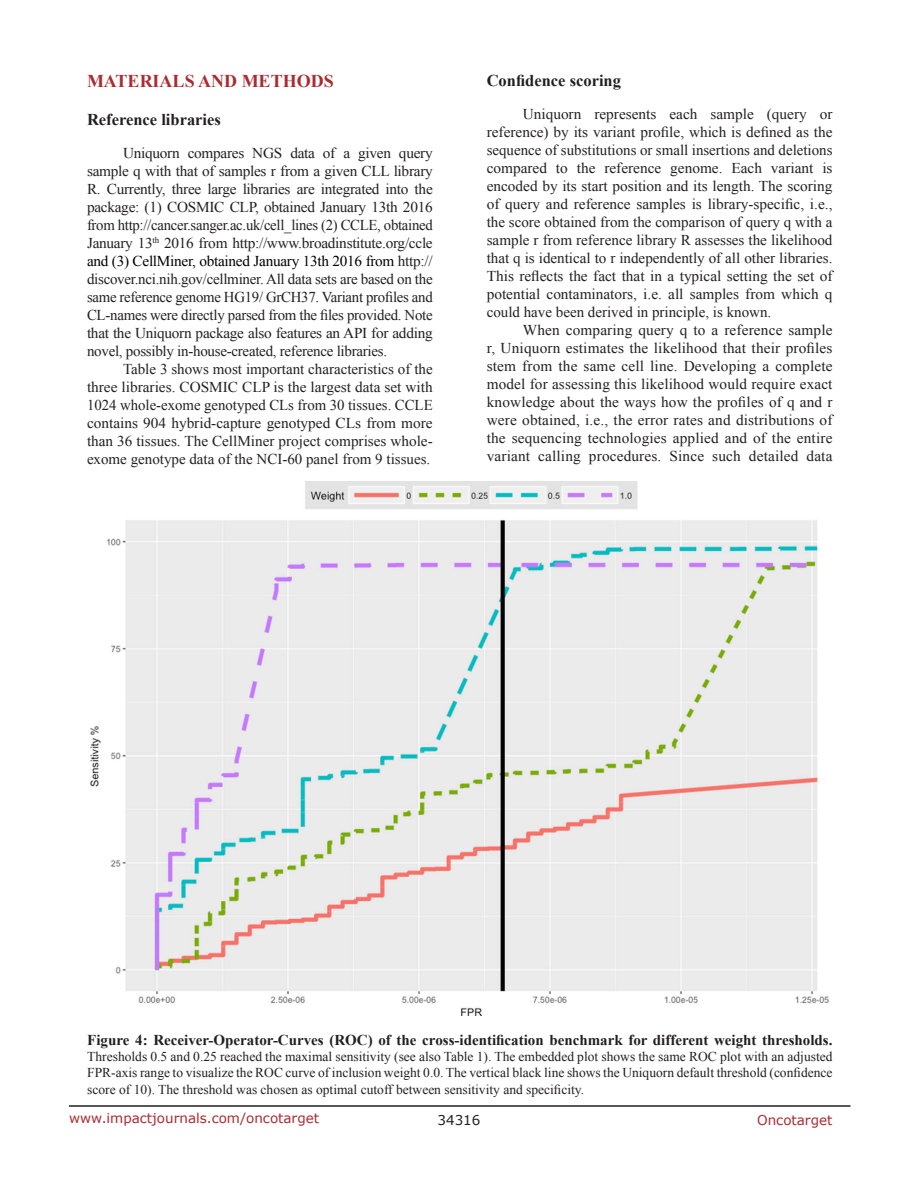
<style>
.page{position:relative;width:918px;height:1188px;background:#fff}
.page>*{position:absolute;margin:0;border:0;box-sizing:border-box;transform-origin:0 0}
.Heading{font:700 18px "Times New Roman";color:#ac2b31}
.SubHeading{font:700 16.5px "Times New Roman";color:#231f20}
.SubHeading_middle{font:700 16.5px "Times New Roman";color:#231f20}
.BodyText{font:15px/18px "Times New Roman";color:#231f20;text-align:justify}
.FigureText{font:700 15px "Times New Roman";color:#231f20}
.FigureText-2{font:13.5px/16.2px "Times New Roman";color:#231f20;text-align:justify}
.t1{font:13.5px "Verdana";color:#ac2b31}
.t2{font:13.5px "Verdana";color:#231f20}
.s1{color:#000}
</style>
<div class="page">
<hr style="left:69px;top:1105px;width:781px;height:2px;background:#231f20">
<img style="left:90px;top:481px;width:738px;height:535px">
<p class="Heading" style="left:87px;top:69px;width:248px">MATERIALS AND METHODS</p>
<p class="SubHeading" style="left:87px;top:108px;width:135px">Reference libraries</p>
<p class="BodyText" style="left:87px;top:144px;width:347px;text-indent:36px">Uniquorn compares NGS data of a given query sample q with that of samples r from a given CLL library R. Currently, three large libraries are integrated into the package: (1) COSMIC CLP, obtained January 13th 2016 from http://cancer.sanger.ac.uk/cell_lines (2) CCLE, obtained January 13<sup>th</sup> 2016 from http://www.broadinstitute.org/ccle <span class="s1">and (3) CellMiner, obtained January 13th 2016 from</span> http:// discover.nci.nih.gov/cellminer. All data sets are based on the same reference genome HG19/ GrCH37. Variant profiles and CL-names were directly parsed from the files provided. Note that the Uniquorn package also features an API for adding novel, possibly in-house-created, reference libraries.</p>
<p class="BodyText" style="left:87px;top:360px;width:347px;text-indent:36px">Table 3 shows most important characteristics of the three libraries. COSMIC CLP is the largest data set with 1024 whole-exome genotyped CLs from 30 tissues. CCLE contains 904 hybrid-capture genotyped CLs from more than 36 tissues. The CellMiner project comprises whole&shy;exome genotype data of the NCI-60 panel from 9 tissues.</p>
<p class="SubHeading_middle" style="left:487px;top:69px;width:136px">Confidence scoring</p>
<p class="BodyText" style="left:487px;top:105px;width:347px;text-indent:36px">Uniquorn represents each sample (query or reference) by its variant profile, which is defined as the sequence of substitutions or small insertions and deletions compared to the reference genome. Each variant is encoded by its start position and its length. The scoring of query and reference samples is library-specific, i.e., the score obtained from the comparison of query q with a sample r from reference library R assesses the likelihood that q is identical to r independently of all other libraries.<br>This reflects the fact that in a typical setting the set of potential contaminators, i.e. all samples from which q could have been derived in principle, is known.</p>
<p class="BodyText" style="left:487px;top:321px;width:347px;text-indent:36px">When comparing query q to a reference sample r, Uniquorn estimates the likelihood that their profiles stem from the same cell line. Developing a complete model for assessing this likelihood would require exact knowledge about the ways how the profiles of q and r were obtained, i.e., the error rates and distributions of the sequencing technologies applied and of the entire variant calling procedures. Since such detailed data</p>
<p class="FigureText" style="left:87px;top:1030px;width:747px">Figure 4: Receiver-Operator-Curves (ROC) of the cross-identification benchmark for different weight thresholds.</p>
<p class="FigureText-2" style="left:87px;top:1048px;width:747px">Thresholds 0.5 and 0.25 reached the maximal sensitivity (see also Table 1). The embedded plot shows the same ROC plot with an adjusted FPR-axis range to visualize the ROC curve of inclusion weight 0.0. The vertical black line shows the Uniquorn default threshold (confidence score of 10). The threshold was chosen as optimal cutoff between sensitivity and specificity.</p>
<p class="t1" style="left:69px;top:1109px;width:252px">www.impactjournals.com/oncotarget</p>
<p class="t2" style="left:438px;top:1111px;width:44px">34316</p>
<p class="t1" style="left:757px;top:1111px;width:77px">Oncotarget</p>
</div>
